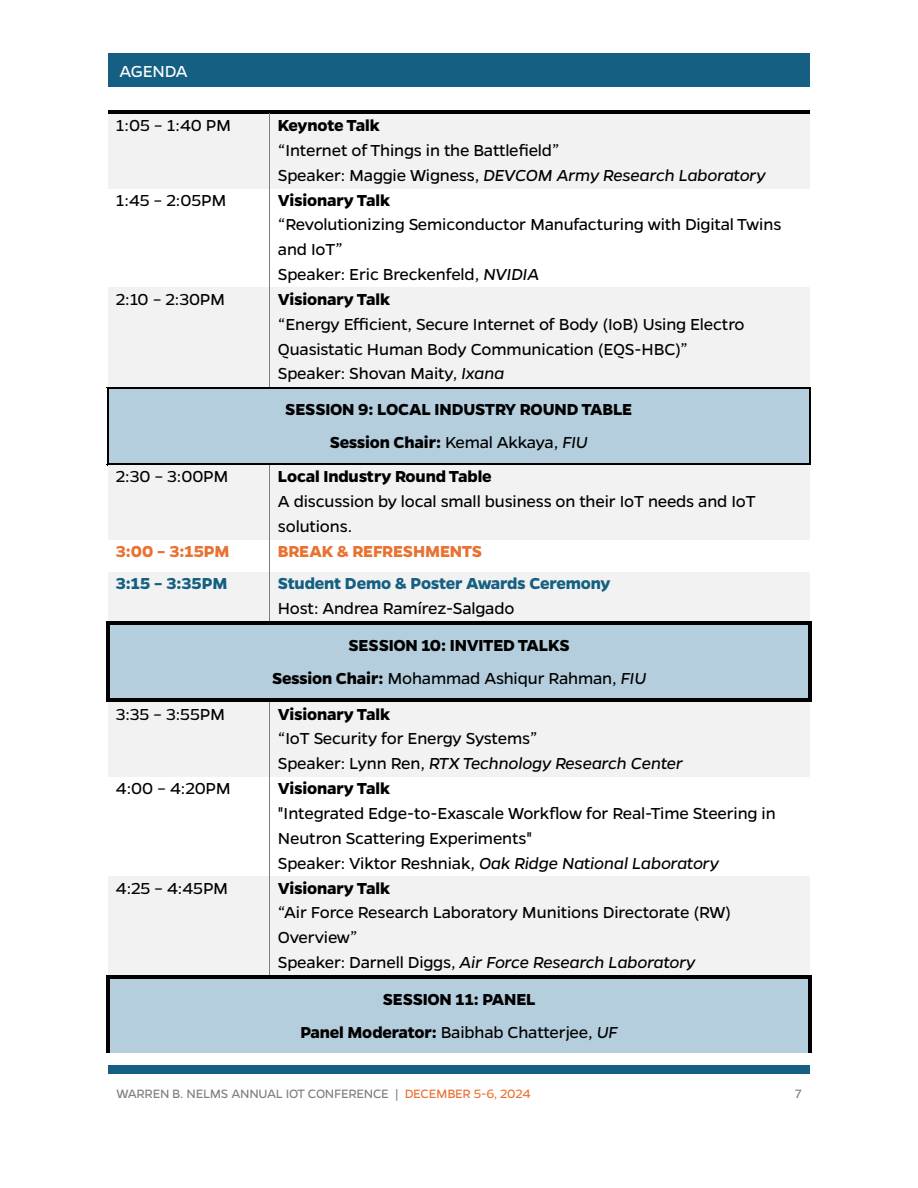
<style>
.page{position:relative;width:918px;height:1188px;background:#fff}
.page>*{position:absolute;margin:0;border:0;box-sizing:border-box;transform-origin:0 0}
.t1{font:18px/24.9px "Gentona";letter-spacing:-.01em;color:#000}
.t2{font:700 18px/32.4px "Gentona";letter-spacing:-.01em;color:#000;text-align:center}
.t3{font:700 18px "Gentona";letter-spacing:-.01em;color:#156082}
.t4{font:700 18px "Gentona";letter-spacing:-.01em;color:#e97132}
.t5{font:18px "Gentona";letter-spacing:-.02em;color:#fff}
.t6{font:13.65px "Gentona";letter-spacing:-.02em;color:#808080}
.s1{font-style:italic}
.s2{font-weight:400}
.s3{font-weight:400;font-style:italic}
.s4{color:#e97132}
</style>
<div class="page">
<div style="left:108px;top:1066px;width:452px;height:8px;background:#156082"></div>
<div style="left:560px;top:1066px;width:250px;height:8px;background:#156082"></div>
<div style="left:108px;top:53px;width:702px;height:34px;background:#156082"></div>
<div style="left:108px;top:114px;width:162px;height:74px;background:#f2f2f2"></div>
<div style="left:270px;top:114px;width:540px;height:74px;background:#f2f2f2"></div>
<hr style="left:108px;top:110px;width:162px;height:1px;background:#000">
<hr style="left:108px;top:112px;width:162px;height:1px;background:#000">
<hr style="left:273px;top:110px;width:537px;height:1px;background:#000">
<hr style="left:273px;top:112px;width:537px;height:1px;background:#000">
<hr style="left:270px;top:113px;width:1px;height:75px;background:#7f7f7f">
<hr style="left:270px;top:188px;width:1px;height:100px;background:#7f7f7f">
<div style="left:108px;top:288px;width:162px;height:99px;background:#f2f2f2"></div>
<div style="left:270px;top:288px;width:540px;height:99px;background:#f2f2f2"></div>
<hr style="left:270px;top:288px;width:1px;height:99px;background:#7f7f7f">
<div style="left:109px;top:389px;width:700px;height:74px;background:#b4cedd"></div>
<hr style="left:111px;top:387px;width:159px;height:1px;background:#000">
<hr style="left:111px;top:388px;width:159px;height:1px;background:#000">
<hr style="left:272px;top:387px;width:537px;height:1px;background:#000">
<hr style="left:272px;top:388px;width:537px;height:1px;background:#000">
<hr style="left:108px;top:389px;width:1px;height:74px;background:#000">
<hr style="left:107px;top:389px;width:1px;height:74px;background:#000">
<hr style="left:810px;top:389px;width:1px;height:74px;background:#000">
<hr style="left:809px;top:389px;width:1px;height:74px;background:#000">
<div style="left:108px;top:465px;width:162px;height:75px;background:#f2f2f2"></div>
<div style="left:270px;top:465px;width:540px;height:75px;background:#f2f2f2"></div>
<hr style="left:111px;top:463px;width:159px;height:1px;background:#000">
<hr style="left:111px;top:464px;width:159px;height:1px;background:#000">
<hr style="left:272px;top:463px;width:537px;height:1px;background:#000">
<hr style="left:272px;top:464px;width:537px;height:1px;background:#000">
<hr style="left:270px;top:465px;width:1px;height:75px;background:#7f7f7f">
<hr style="left:270px;top:540px;width:1px;height:32px;background:#7f7f7f">
<div style="left:108px;top:572px;width:162px;height:50px;background:#f2f2f2"></div>
<div style="left:270px;top:572px;width:540px;height:50px;background:#f2f2f2"></div>
<hr style="left:270px;top:572px;width:1px;height:50px;background:#7f7f7f">
<div style="left:116px;top:625px;width:686px;height:41px;background:#b4cedd"></div>
<div style="left:116px;top:666px;width:686px;height:33px;background:#b4cedd"></div>
<svg style="left:106px;top:622px;width:7px;height:3px"></svg>
<hr style="left:113px;top:622px;width:157px;height:1px;background:#000">
<hr style="left:113px;top:624px;width:157px;height:1px;background:#000">
<hr style="left:273px;top:622px;width:535px;height:1px;background:#000">
<hr style="left:273px;top:624px;width:535px;height:1px;background:#000">
<hr style="left:108px;top:625px;width:1px;height:74px;background:#000">
<hr style="left:106px;top:625px;width:1px;height:74px;background:#000">
<hr style="left:810px;top:625px;width:1px;height:74px;background:#000">
<hr style="left:808px;top:625px;width:1px;height:74px;background:#000">
<div style="left:108px;top:702px;width:162px;height:75px;background:#f2f2f2"></div>
<div style="left:270px;top:702px;width:540px;height:75px;background:#f2f2f2"></div>
<svg style="left:106px;top:699px;width:7px;height:3px"></svg>
<hr style="left:113px;top:699px;width:157px;height:1px;background:#000">
<hr style="left:113px;top:701px;width:157px;height:1px;background:#000">
<hr style="left:273px;top:699px;width:535px;height:1px;background:#000">
<hr style="left:273px;top:701px;width:535px;height:1px;background:#000">
<hr style="left:270px;top:702px;width:1px;height:75px;background:#7f7f7f">
<hr style="left:270px;top:777px;width:1px;height:99px;background:#7f7f7f">
<div style="left:108px;top:876px;width:162px;height:100px;background:#f2f2f2"></div>
<div style="left:270px;top:876px;width:540px;height:100px;background:#f2f2f2"></div>
<hr style="left:270px;top:876px;width:1px;height:100px;background:#7f7f7f">
<div style="left:116px;top:979px;width:686px;height:41px;background:#b4cedd"></div>
<div style="left:116px;top:1020px;width:686px;height:33px;background:#b4cedd"></div>
<svg style="left:106px;top:976px;width:7px;height:3px"></svg>
<hr style="left:113px;top:976px;width:157px;height:1px;background:#000">
<hr style="left:113px;top:978px;width:157px;height:1px;background:#000">
<hr style="left:273px;top:976px;width:535px;height:1px;background:#000">
<hr style="left:273px;top:978px;width:535px;height:1px;background:#000">
<hr style="left:108px;top:979px;width:1px;height:74px;background:#000">
<hr style="left:106px;top:979px;width:1px;height:74px;background:#000">
<hr style="left:810px;top:979px;width:1px;height:74px;background:#000">
<hr style="left:808px;top:979px;width:1px;height:74px;background:#000">
<p class="t5" style="left:120px;top:60px;width:70px">AGENDA</p>
<p class="t1" style="left:116px;top:112px;width:117px">1:05 – 1:40 PM</p>
<p class="t2" style="left:278px;top:108px;width:104px">Keynote Talk</p>
<p class="t1" style="left:278px;top:137px;width:489px">“Internet of Things in the Battlefield”<br>Speaker: Maggie Wigness, <span class="s1">DEVCOM Army Research Laboratory</span></p>
<p class="t1" style="left:116px;top:186px;width:112px">1:45 – 2:05PM</p>
<p class="t2" style="left:278px;top:183px;width:114px">Visionary Talk</p>
<p class="t1" style="left:278px;top:211px;width:505px">“Revolutionizing Semiconductor Manufacturing with Digital Twins and IoT”<br>Speaker: Eric Breckenfeld, <span class="s1">NVIDIA</span></p>
<p class="t1" style="left:116px;top:286px;width:111px">2:10 – 2:30PM</p>
<p class="t2" style="left:278px;top:282px;width:114px">Visionary Talk</p>
<p class="t1" style="left:278px;top:311px;width:468px">“Energy Efficient, Secure Internet of Body (IoB) Using Electro<br>Quasistatic Human Body Communication (EQS-HBC)”<br>Speaker: Shovan Maity, <span class="s1">Ixana</span></p>
<p class="t2" style="left:285px;top:393px;width:349px">SESSION 9: LOCAL INDUSTRY ROUND TABLE<br>Session Chair: <span class="s2">Kemal Akkaya,</span> <span class="s3">FIU</span></p>
<p class="t1" style="left:116px;top:463px;width:114px">2:30 – 3:00PM</p>
<p class="t2" style="left:278px;top:460px;width:215px">Local Industry Round Table</p>
<p class="t1" style="left:278px;top:488px;width:479px">A discussion by local small business on their IoT needs and IoT solutions.</p>
<p class="t4" style="left:116px;top:539px;width:115px">3:00 – 3:15PM</p>
<p class="t4" style="left:278px;top:539px;width:206px">BREAK &amp; REFRESHMENTS</p>
<p class="t3" style="left:116px;top:572px;width:113px">3:15 – 3:35PM</p>
<p class="t3" style="left:278px;top:572px;width:334px">Student Demo &amp; Poster Awards Ceremony</p>
<p class="t1" style="left:278px;top:595px;width:238px">Host: Andrea Ramírez-Salgado</p>
<p class="t2" style="left:272px;top:628px;width:376px">SESSION 10: INVITED TALKS<br>Session Chair: <span class="s2">Mohammad Ashiqur Rahman,</span> <span class="s3">FIU</span></p>
<p class="t1" style="left:116px;top:701px;width:111px">3:35 – 3:55PM</p>
<p class="t2" style="left:278px;top:697px;width:114px">Visionary Talk</p>
<p class="t1" style="left:278px;top:725px;width:407px">“IoT Security for Energy Systems”<br>Speaker: Lynn Ren, <span class="s1">RTX Technology Research Center</span></p>
<p class="t1" style="left:116px;top:775px;width:116px">4:00 – 4:20PM</p>
<p class="t2" style="left:278px;top:771px;width:114px">Visionary Talk</p>
<p class="t1" style="left:278px;top:800px;width:499px">"Integrated Edge-to-Exascale Workflow for Real-Time Steering in<br>Neutron Scattering Experiments"<br>Speaker: Viktor Reshniak, <span class="s1">Oak Ridge National Laboratory</span></p>
<p class="t1" style="left:116px;top:874px;width:114px">4:25 – 4:45PM</p>
<p class="t2" style="left:278px;top:871px;width:114px">Visionary Talk</p>
<p class="t1" style="left:278px;top:899px;width:455px">“Air Force Research Laboratory Munitions Directorate (RW)<br>Overview”<br>Speaker: Darnell Diggs, <span class="s1">Air Force Research Laboratory</span></p>
<p class="t2" style="left:301px;top:982px;width:319px">SESSION 11: PANEL<br>Panel Moderator: <span class="s2">Baibhab Chatterjee,</span> <span class="s3">UF</span></p>
<p class="t6" style="left:117px;top:1085px;width:415px">WARREN B. NELMS ANNUAL IOT CONFERENCE | <span class="s4">DECEMBER 5-6, 2024</span></p>
<p class="t6" style="left:795px;top:1085px;width:8px">7</p>
</div>
